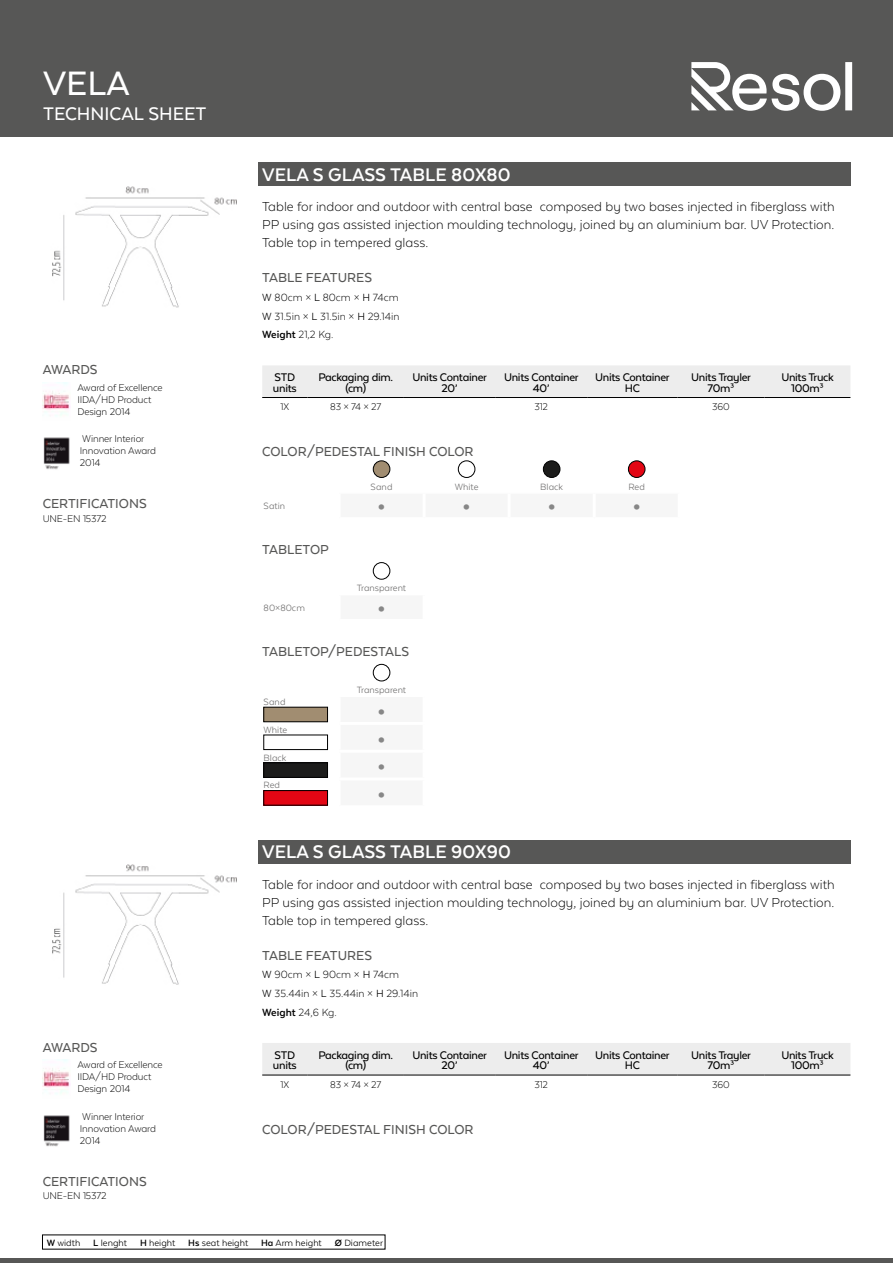
<style>
.page{position:relative;width:893px;height:1263px;background:#fff}
.page>*{position:absolute;margin:0;border:0;box-sizing:border-box;transform-origin:0 0}
.t1{font:500 39px "Texta Alt";color:#fff}
.t2{font:700 31.5px "Texta Alt";color:#878787}
.t3{font:700 21px "Texta Alt";color:#fff}
.t4{font:500 21px "Texta Alt";color:#fff}
.t5{font:300 15px/18px "Texta Alt";color:#000;text-align:justify}
.t6{font:500 15px "Texta Alt";color:#575756}
.t7{font:500 12.75px/10.5px "Texta Alt";letter-spacing:-.025em;color:#000;text-align:center}
.t8{font:300 12px/18.6px "Texta Alt";color:#000;text-align:justify}
.t9{font:300 11.25px/12px "Texta Alt";letter-spacing:-.01em;color:#000}
.t10{font:10.5px "Texta Alt";color:#706f6f}
.t11{font:10.5px "Texta Alt";color:#000}
.s1{font-weight:400}
.s2{font-weight:700}
</style>
<div class="page">
<hr style="left:0;top:1259px;width:893px;height:4px;background:#575756">
<div style="left:0;top:0;width:893px;height:137px;background:#575756"></div>
<svg style="left:691px;top:62px;width:161px;height:49px"></svg>
<div style="left:258px;top:163px;width:592px;height:23px;background:#575756"></div>
<div style="left:262px;top:365px;width:588px;height:32px;background:#ededed"></div>
<hr style="left:262px;top:397px;width:46px;height:1px;background:#000">
<hr style="left:308px;top:397px;width:96px;height:1px;background:#000">
<hr style="left:404px;top:397px;width:91px;height:1px;background:#000">
<hr style="left:495px;top:397px;width:92px;height:1px;background:#000">
<hr style="left:587px;top:397px;width:90px;height:1px;background:#000">
<hr style="left:677px;top:397px;width:88px;height:1px;background:#000">
<hr style="left:765px;top:397px;width:85px;height:1px;background:#000">
<svg style="left:372px;top:461px;width:274px;height:17px"></svg>
<img style="left:373px;top:461px;width:17px;height:16px;border-radius:8px">
<div style="left:373px;top:461px;width:17px;height:17px;border:1px solid #000;border-radius:50%"></div>
<img style="left:458px;top:461px;width:17px;height:16px;border-radius:8px">
<div style="left:458px;top:461px;width:17px;height:17px;border:1px solid #000;border-radius:50%"></div>
<img style="left:543px;top:461px;width:17px;height:16px;border-radius:8px">
<div style="left:543px;top:461px;width:17px;height:17px;border:1px solid #000;border-radius:50%"></div>
<img style="left:628px;top:461px;width:17px;height:16px;border-radius:8px">
<div style="left:628px;top:461px;width:17px;height:17px;border:1px solid #000;border-radius:50%"></div>
<div style="left:339px;top:595px;width:85px;height:25px;background:#f6f6f6"></div>
<hr style="left:338px;top:595px;width:3px;height:24px;background:#fff">
<hr style="left:423px;top:595px;width:3px;height:24px;background:#fff">
<hr style="left:339px;top:619px;width:87px;height:3px;background:#fff">
<img style="left:373px;top:563px;width:17px;height:16px;border-radius:8px">
<div style="left:373px;top:562px;width:17px;height:17px;border:1px solid #000;border-radius:50%"></div>
<img style="left:373px;top:664px;width:17px;height:17px;border-radius:8px">
<div style="left:373px;top:664px;width:17px;height:17px;border:1px solid #000;border-radius:50%"></div>
<div style="left:264px;top:707px;width:64px;height:15px;border:1px solid #000"></div>
<div style="left:264px;top:735px;width:64px;height:15px;border:1px solid #000"></div>
<img style="left:266px;top:765px;width:60px;height:10px">
<div style="left:264px;top:763px;width:64px;height:14px;border:1px solid #000"></div>
<img style="left:266px;top:792px;width:60px;height:11px">
<div style="left:264px;top:790px;width:64px;height:15px;border:1px solid #000"></div>
<img style="left:52px;top:186px;width:185px;height:122px">
<img style="left:43px;top:382px;width:28px;height:34px">
<img style="left:43px;top:437px;width:27px;height:33px">
<div style="left:258px;top:840px;width:592px;height:23px;background:#575756"></div>
<div style="left:262px;top:1043px;width:588px;height:32px;background:#ededed"></div>
<hr style="left:262px;top:1075px;width:46px;height:1px;background:#000">
<hr style="left:308px;top:1075px;width:96px;height:1px;background:#000">
<hr style="left:404px;top:1075px;width:91px;height:1px;background:#000">
<hr style="left:495px;top:1075px;width:92px;height:1px;background:#000">
<hr style="left:587px;top:1075px;width:90px;height:1px;background:#000">
<hr style="left:677px;top:1075px;width:88px;height:1px;background:#000">
<hr style="left:765px;top:1075px;width:85px;height:1px;background:#000">
<img style="left:52px;top:864px;width:185px;height:121px">
<img style="left:43px;top:1060px;width:28px;height:34px">
<img style="left:43px;top:1115px;width:27px;height:32px">
<h1 class="t1" style="left:43px;top:63px;width:88px">VELA</h1>
<h3 class="t4" style="left:43px;top:103px;width:165px">TECHNICAL SHEET</h3>
<p class="t6" style="left:43px;top:362px;width:56px">AWARDS</p>
<p class="t9" style="left:77px;top:381px;width:87px">Award of Excellence<br>IIDA/HD Product<br>Design 2014</p>
<p class="t9" style="left:80px;top:433px;width:78px">Winner Interior<br>Innovation Award<br>2014</p>
<p class="t6" style="left:43px;top:496px;width:106px">CERTIFICATIONS</p>
<p class="t9" style="left:43px;top:512px;width:65px">UNE-EN 15372</p>
<p class="t6" style="left:43px;top:1039px;width:56px">AWARDS</p>
<p class="t9" style="left:77px;top:1059px;width:87px">Award of Excellence<br>IIDA/HD Product<br>Design 2014</p>
<p class="t9" style="left:80px;top:1110px;width:78px">Winner Interior<br>Innovation Award<br>2014</p>
<p class="t6" style="left:43px;top:1174px;width:106px">CERTIFICATIONS</p>
<p class="t9" style="left:43px;top:1190px;width:65px">UNE-EN 15372</p>
<h3 class="t3" style="left:262px;top:163px;width:250px">VELA S GLASS TABLE 80X80</h3>
<p class="t5" style="left:262px;top:198px;width:574px">Table for indoor and outdoor with central base composed by two bases injected in fiberglass with PP using gas assisted injection moulding technology, joined by an aluminium bar. UV Protection.<br>Table top in tempered glass.</p>
<p class="t6" style="left:262px;top:270px;width:111px">TABLE FEATURES</p>
<p class="t8" style="left:262px;top:288px;width:139px"><span class="s1">W</span> 80cm × <span class="s1">L</span> 80cm × <span class="s1">H</span> 74cm <span class="s1">W</span> 31.5in × <span class="s1">L</span> 31.5in × <span class="s1">H</span> 29.14in <span class="s2">Weight</span> 21,2 Kg.</p>
<p class="t7" style="left:273px;top:372px;width:25px;text-align:left">STD units</p>
<p class="t7" style="left:318px;top:372px;width:76px">Packaging dim. (cm)</p>
<p class="t7" style="left:412px;top:372px;width:76px">Units Container<br>20’</p>
<p class="t7" style="left:504px;top:372px;width:76px">Units Container<br>40’</p>
<p class="t7" style="left:595px;top:372px;width:76px">Units Container<br>HC</p>
<p class="t7" style="left:691px;top:372px;width:61px">Units Trayler<br>70m³</p>
<p class="t7" style="left:781px;top:372px;width:54px">Units Truck<br>100m³</p>
<p class="t9" style="left:281px;top:401px;width:10px">1X</p>
<p class="t9" style="left:330px;top:401px;width:52px">83 × 74 × 27</p>
<p class="t9" style="left:534px;top:401px;width:15px">312</p>
<p class="t9" style="left:712px;top:401px;width:19px">360</p>
<p class="t6" style="left:262px;top:444px;width:213px">COLOR/PEDESTAL FINISH COLOR</p>
<p class="t10" style="left:371px;top:481px;width:23px">Sand</p>
<p class="t10" style="left:455px;top:481px;width:25px">White</p>
<p class="t10" style="left:540px;top:481px;width:24px">Black</p>
<p class="t10" style="left:628px;top:481px;width:18px">Red</p>
<p class="t10" style="left:264px;top:501px;width:23px">Satin</p>
<h2 class="t2" style="left:377px;top:489px;width:97px">• •</h2>
<h2 class="t2" style="left:547px;top:489px;width:97px">• •</h2>
<p class="t6" style="left:262px;top:542px;width:68px">TABLETOP</p>
<p class="t10" style="left:357px;top:583px;width:51px">Transparent</p>
<p class="t10" style="left:264px;top:602px;width:43px">80×80cm</p>
<h2 class="t2" style="left:377px;top:590px;width:12px">•</h2>
<p class="t6" style="left:262px;top:643px;width:148px">TABLETOP/PEDESTALS</p>
<p class="t10" style="left:357px;top:684px;width:51px">Transparent</p>
<p class="t10" style="left:264px;top:696px;width:23px">Sand</p>
<h2 class="t2" style="left:377px;top:693px;width:12px">•</h2>
<p class="t10" style="left:264px;top:724px;width:25px">White</p>
<h2 class="t2" style="left:377px;top:721px;width:12px">•</h2>
<p class="t10" style="left:264px;top:752px;width:24px">Black</p>
<h2 class="t2" style="left:377px;top:749px;width:12px">•</h2>
<p class="t10" style="left:264px;top:780px;width:18px">Red</p>
<h2 class="t2" style="left:377px;top:777px;width:12px">•</h2>
<h3 class="t3" style="left:262px;top:841px;width:250px">VELA S GLASS TABLE 90X90</h3>
<p class="t5" style="left:262px;top:875px;width:574px">Table for indoor and outdoor with central base composed by two bases injected in fiberglass with PP using gas assisted injection moulding technology, joined by an aluminium bar. UV Protection.<br>Table top in tempered glass.</p>
<p class="t6" style="left:262px;top:947px;width:111px">TABLE FEATURES</p>
<p class="t8" style="left:262px;top:965px;width:157px;text-align:left"><span class="s1">W</span> 90cm × <span class="s1">L</span> 90cm × <span class="s1">H</span> 74cm<br><span class="s1">W</span> 35.44in × <span class="s1">L</span> 35.44in × <span class="s1">H</span> 29.14in<br><span class="s2">Weight</span> 24,6 Kg.</p>
<p class="t7" style="left:273px;top:1049px;width:25px;text-align:left">STD units</p>
<p class="t7" style="left:318px;top:1049px;width:76px">Packaging dim. (cm)</p>
<p class="t7" style="left:412px;top:1049px;width:76px">Units Container<br>20’</p>
<p class="t7" style="left:504px;top:1049px;width:76px">Units Container<br>40’</p>
<p class="t7" style="left:595px;top:1049px;width:76px">Units Container<br>HC</p>
<p class="t7" style="left:691px;top:1049px;width:61px">Units Trayler<br>70m³</p>
<p class="t7" style="left:781px;top:1049px;width:54px">Units Truck<br>100m³</p>
<p class="t9" style="left:281px;top:1078px;width:10px">1X</p>
<p class="t9" style="left:330px;top:1078px;width:52px">83 × 74 × 27</p>
<p class="t9" style="left:534px;top:1078px;width:15px">312</p>
<p class="t9" style="left:712px;top:1078px;width:19px">360</p>
<p class="t6" style="left:262px;top:1122px;width:213px">COLOR/PEDESTAL FINISH COLOR</p>
<p class="t11" style="left:47px;top:1237px;width:338px"><span class="s2">W</span> width <span class="s2">L</span> lenght <span class="s2">H</span> height <span class="s2">Hs</span> seat height <span class="s2">Ha</span> Arm height <span class="s2">Ø</span> Diameter</p>
</div>
